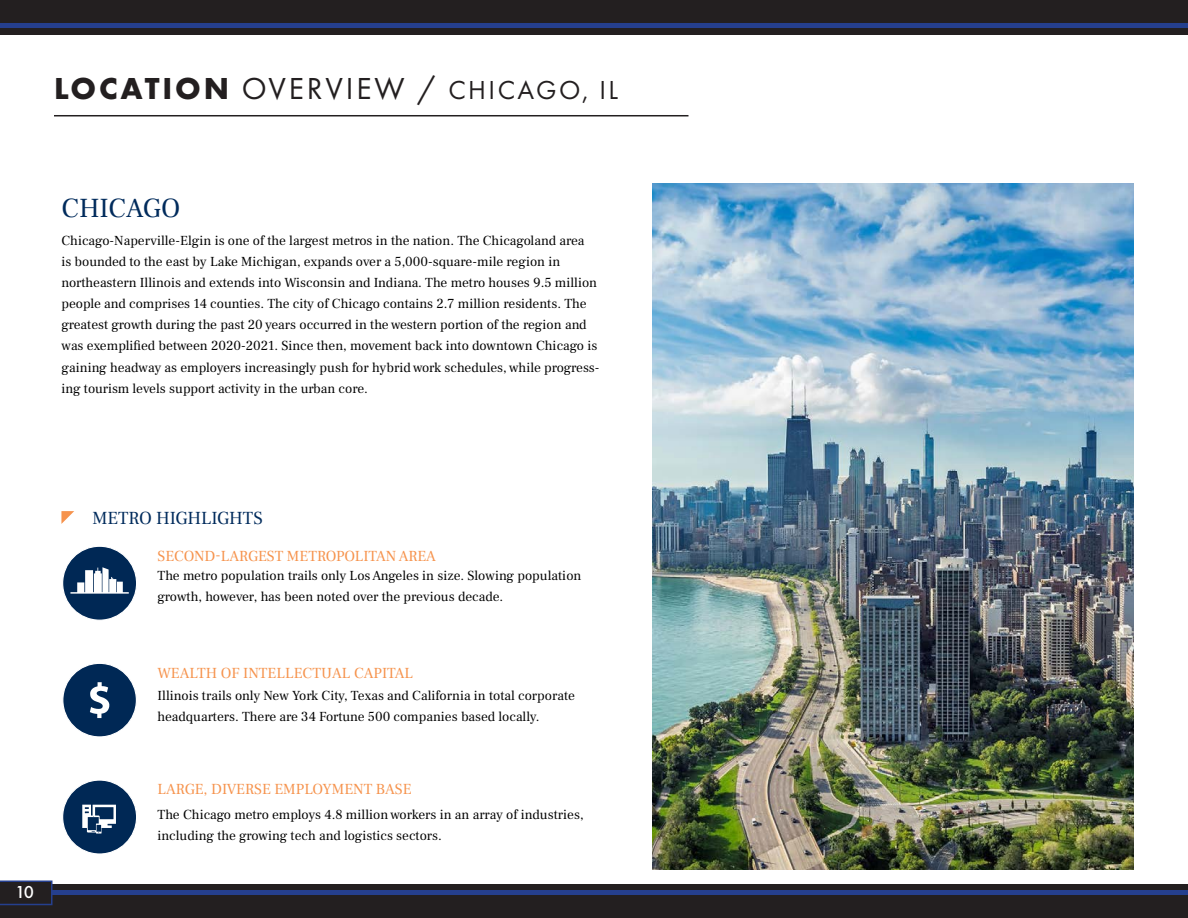
<style>
.page{position:relative;width:1188px;height:918px;background:#fff}
.page>*{position:absolute;margin:0;border:0;box-sizing:border-box;transform-origin:0 0}
.t1{font:27.15px "Frank Ruhl Libre";color:#002b5c}
.Sub_Heading{font:27px "Futura PT";letter-spacing:.09em;color:#231f20}
.t2{font:18px "Frank Ruhl Libre";color:#002b5c}
.t3{font:500 18px "Futura PT";color:#fff}
.t4{font:15px "Frank Ruhl Libre";color:#f6934d}
.t5{font:13.5px/21px "Frank Ruhl Libre";color:#000}
.s1{font-weight:700;font-size:31.5px}
.s2{font-size:31.5px}
</style>
<div class="page">
<hr style="left:54px;top:115px;width:634px;height:1px;background:#231f20">
<div style="left:63px;top:780px;width:74px;height:74px;background:#002855;border-radius:50%"></div>
<div style="left:63px;top:780px;width:74px;height:74px;border:1px solid #fff;border-radius:50%"></div>
<svg style="left:82px;top:805px;width:34px;height:29px"></svg>
<img style="left:653px;top:184px;width:481px;height:686px">
<div style="left:63px;top:546px;width:74px;height:74px;background:#002855;border-radius:50%"></div>
<div style="left:63px;top:546px;width:74px;height:74px;border:1px solid #fff;border-radius:50%"></div>
<svg style="left:70px;top:567px;width:59px;height:27px"></svg>
<div style="left:63px;top:663px;width:73px;height:74px;background:#002855;border-radius:50%"></div>
<div style="left:63px;top:663px;width:74px;height:74px;border:1px solid #fff;border-radius:50%"></div>
<svg style="left:90px;top:682px;width:19px;height:36px"></svg>
<svg style="left:61px;top:511px;width:13px;height:13px"></svg>
<div style="left:0;top:885px;width:1188px;height:33px;background:#231f20"></div>
<div style="left:0;top:0;width:1188px;height:34px;background:#231f20"></div>
<hr style="left:0;top:24px;width:1188px;height:4px;background:#253f8e">
<hr style="left:0;top:891px;width:1188px;height:4px;background:#253f8e">
<svg style="left:0;top:880px;width:52px;height:25px"></svg>
<p class="Sub_Heading" style="left:54px;top:74px;width:566px"><span class="s1">LOCATION</span> <span class="s2">OVERVIEW /</span> CHICAGO, IL</p>
<p class="t1" style="left:61px;top:192px;width:121px">CHICAGO</p>
<p class="t5" style="left:61px;top:230px;width:540px">Chicago-Naperville-Elgin is one of the largest metros in the nation. The Chicagoland area<br>is bounded to the east by Lake Michigan, expands over a 5,000-square-mile region in northeastern Illinois and extends into Wisconsin and Indiana. The metro houses 9.5 million people and comprises 14 counties. The city of Chicago contains 2.7 million residents. The greatest growth during the past 20 years occurred in the western portion of the region and was exemplified between 2020-2021. Since then, movement back into downtown Chicago is gaining headway as employers increasingly push for hybrid work schedules, while progress&shy;ing tourism levels support activity in the urban core.</p>
<h3 class="t3" style="left:15px;top:881px;width:21px">10</h3>
<p class="t2" style="left:92px;top:507px;width:172px">METRO HIGHLIGHTS</p>
<p class="t4" style="left:158px;top:546px;width:280px">SECOND-LARGEST METROPOLITAN AREA</p>
<p class="t5" style="left:158px;top:565px;width:425px">The metro population trails only Los Angeles in size. Slowing population growth, however, has been noted over the previous decade.</p>
<p class="t4" style="left:158px;top:663px;width:257px">WEALTH OF INTELLECTUAL CAPITAL</p>
<p class="t5" style="left:158px;top:685px;width:419px">Illinois trails only New York City, Texas and California in total corporate headquarters. There are 34 Fortune 500 companies based locally.</p>
<p class="t4" style="left:158px;top:780px;width:256px">LARGE, DIVERSE EMPLOYMENT BASE</p>
<p class="t5" style="left:158px;top:804px;width:428px">The Chicago metro employs 4.8 million workers in an array of industries, including the growing tech and logistics sectors.</p>
</div>
